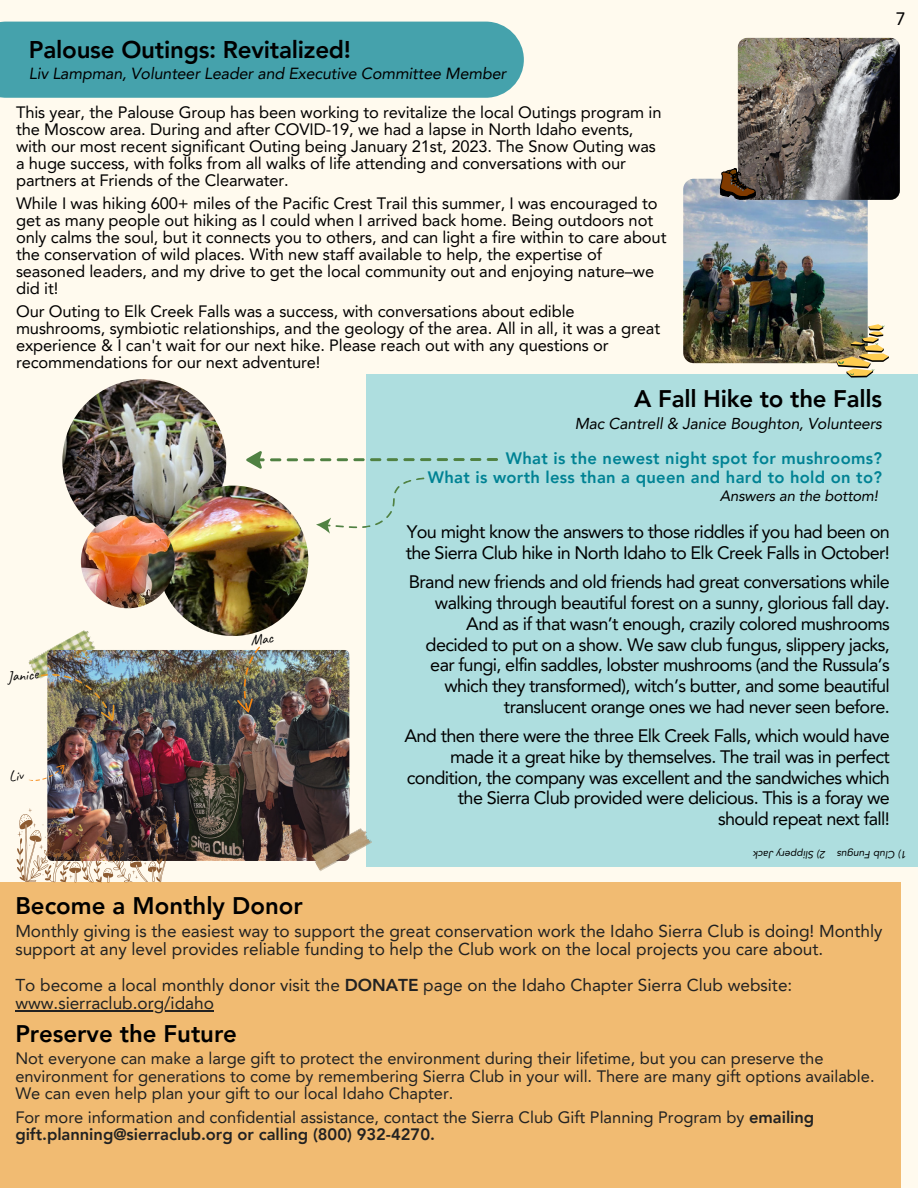
<style>
.page{position:relative;width:918px;height:1188px;background:#fffaee}
.page>*{position:absolute;margin:0;border:0;box-sizing:border-box;transform-origin:0 0}
.t1{font:800 24.15px "Avenir LT Pro";letter-spacing:-.01em;color:#000}
.t2{font:800 24px "Avenir LT Pro";color:#000}
.t3{font:18px/20.9px "Avenir LT Pro";letter-spacing:-.035em;color:#000;text-align:right}
.t4{font:17.25px/18px "Avenir LT Pro";color:#222}
.t5{font:16.5px/17px "Avenir LT Pro";letter-spacing:-.01em;color:#000}
.t6{font:16.5px/17.5px "Avenir LT Pro";color:#222}
.t7{font:800 16.5px "Avenir LT Pro";letter-spacing:.02em;color:#008294}
.t8{font:italic 16.05px "Avenir LT Pro";letter-spacing:-.01em;color:#000}
.t9{font:italic 15.75px "Avenir LT Pro";letter-spacing:-.01em;color:#000}
.t10{font:italic 15px "Avenir LT Pro";letter-spacing:-.01em;color:#000}
.t11{font:15px "Caveat";color:#000}
.t12{font:italic 10.35px "Avenir LT Pro";color:#000}
.s1{font-weight:800}
</style>
<div class="page">
<div style="left:366px;top:374px;width:552px;height:493px;background:#aededf"></div>
<svg style="left:316px;top:477px;width:109px;height:57px"></svg>
<img style="left:62px;top:379px;width:164px;height:164px;border-radius:50%">
<img style="left:158px;top:486px;width:150px;height:150px;border-radius:50%">
<img style="left:81px;top:514px;width:94px;height:94px;border-radius:50%">
<img style="left:28px;top:630px;width:67px;height:44px">
<img style="left:47px;top:650px;width:302px;height:211px;border-radius:5px">
<img style="left:311px;top:827px;width:61px;height:44px">
<img style="left:16px;top:808px;width:152px;height:74px">
<svg style="left:246px;top:451px;width:252px;height:18px"></svg>
<div style="left:0;top:22px;width:524px;height:76px;background:#45a2ac"></div>
<img style="left:683px;top:179px;width:185px;height:184px;border-radius:11px">
<img style="left:738px;top:38px;width:162px;height:162px;border-radius:9px">
<svg style="left:720px;top:168px;width:36px;height:31px"></svg>
<img style="left:836px;top:324px;width:53px;height:54px">
<div style="left:0;top:882px;width:901px;height:306px;background:#f1bb72"></div>
<hr style="left:15px;top:1010px;width:199px;height:1px;background:#222">
<img style="left:35px;top:671px;width:83px;height:50px">
<svg style="left:29px;top:759px;width:36px;height:27px"></svg>
<img style="left:222px;top:633px;width:65px;height:80px">
<p class="t1" style="left:29px;top:40px;width:324px">Palouse Outings: Revitalized!</p>
<p class="t8" style="left:29px;top:67px;width:479px">Liv Lampman, Volunteer Leader and Executive Committee Member</p>
<p class="t5" style="left:16px;top:105px;width:647px">This year, the Palouse Group has been working to revitalize the local Outings program in the Moscow area. During and after COVID-19, we had a lapse in North Idaho events, with our most recent significant Outing being January 21st, 2023. The Snow Outing was a huge success, with folks from all walks of life attending and conversations with our partners at Friends of the Clearwater.</p>
<p class="t5" style="left:16px;top:196px;width:652px">While I was hiking 600+ miles of the Pacific Crest Trail this summer, I was encouraged to get as many people out hiking as I could when I arrived back home. Being outdoors not only calms the soul, but it connects you to others, and can light a fire within to care about the conservation of wild places. With new staff available to help, the expertise of seasoned leaders, and my drive to get the local community out and enjoying nature–we did it!</p>
<p class="t5" style="left:16px;top:304px;width:646px">Our Outing to Elk Creek Falls was a success, with conversations about edible mushrooms, symbiotic relationships, and the geology of the area. All in all, it was a great experience &amp; I can't wait for our next hike. Please reach out with any questions or recommendations for our next adventure!</p>
<p class="t2" style="left:634px;top:389px;width:249px">A Fall Hike to the Falls</p>
<p class="t9" style="left:575px;top:417px;width:309px">Mac Cantrell &amp; Janice Boughton, Volunteers</p>
<p class="t7" style="left:506px;top:451px;width:378px">What is the newest night spot for mushrooms?</p>
<p class="t7" style="left:428px;top:471px;width:456px">What is worth less than a queen and hard to hold on to?</p>
<p class="t10" style="left:720px;top:490px;width:160px">Answers an the bottom!</p>
<p class="t3" style="left:896px;top:10px;width:12px">7</p>
<p class="t11" style="left:6px;top:668px;width:32px;rotate:-6deg">Janice</p>
<p class="t3" style="left:406px;top:523px;width:486px;text-align:left">You might know the answers to those riddles if you had been on the Sierra Club hike in North Idaho to Elk Creek Falls in October!</p>
<p class="t3" style="left:409px;top:573px;width:483px">Brand new friends and old friends had great conversations while walking through beautiful forest on a sunny, glorious fall day.<br>And as if that wasn’t enough, crazily colored mushrooms decided to put on a show. We saw club fungus, slippery jacks, ear fungi, elfin saddles, lobster mushrooms (and the Russula’s which they transformed), witch’s butter, and some beautiful translucent orange ones we had never seen before.</p>
<p class="t3" style="left:404px;top:727px;width:487px">And then there were the three Elk Creek Falls, which would have made it a great hike by themselves. The trail was in perfect condition, the company was excellent and the sandwiches which the Sierra Club provided were delicious. This is a foray we should repeat next fall!</p>
<p class="t12" style="left:826px;top:859px;width:74px;rotate:-180deg">pi lS)2 p yre kcaJ</p>
<p class="t12" style="left:907px;top:859px;width:71px;rotate:-180deg">C) 1 bu l gnuF su</p>
<p class="t2" style="left:15px;top:896px;width:289px">Become a Monthly Donor</p>
<p class="t4" style="left:15px;top:924px;width:869px">Monthly giving is the easiest way to support the great conservation work the Idaho Sierra Club is doing! Monthly support at any level provides reliable funding to help the Club work on the local projects you care about.</p>
<p class="t4" style="left:15px;top:978px;width:779px">To become a local monthly donor visit the <span class="s1">DONATE</span> page on the Idaho Chapter Sierra Club website: www.sierraclub.org/idaho</p>
<p class="t2" style="left:15px;top:1024px;width:223px">Preserve the Future</p>
<p class="t6" style="left:15px;top:1051px;width:861px">Not everyone can make a large gift to protect the environment during their lifetime, but you can preserve the environment for generations to come by remembering Sierra Club in your will. There are many gift options available.<br>We can even help plan your gift to our local Idaho Chapter.</p>
<p class="t6" style="left:15px;top:1110px;width:801px">For more information and confidential assistance, contact the Sierra Club Gift Planning Program by <span class="s1">emailing gift.planning@sierraclub.org or calling (800) 932-4270.</span></p>
</div>
